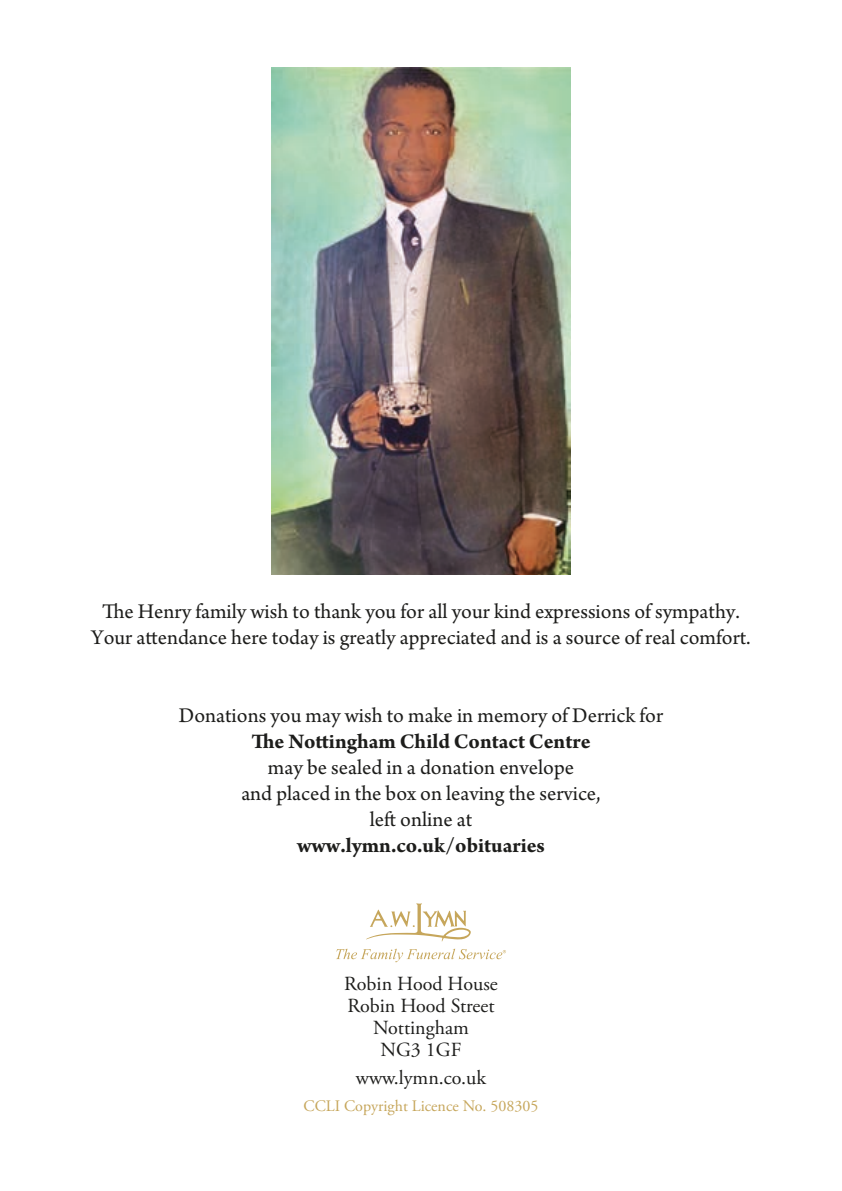
<style>
.page{position:relative;width:842px;height:1191px;background:#fff}
.page>*{position:absolute;margin:0;border:0;box-sizing:border-box;transform-origin:0 0}
.t1{font:22px/26px "Arno Pro";color:#1d1d1b;text-align:center}
.t2{font:700 22px "Arno Pro";color:#1d1d1b}
.t3{font:20px/22px "Adobe Garamond Pro";color:#1d1d1b;text-align:center}
.t4{font:16px "Adobe Garamond Pro";color:#c6a65b}
</style>
<div class="page">
<img style="left:272px;top:67px;width:298px;height:507px">
<svg style="left:336px;top:903px;width:170px;height:59px"></svg>
<p class="t1" style="left:91px;top:599px;width:661px">The Henry family wish to thank you for all your kind expressions of sympathy.<br>Your attendance here today is greatly appreciated and is a source of real comfort.</p>
<p class="t1" style="left:179px;top:703px;width:486px">Donations you may wish to make in memory of Derrick for</p>
<p class="t2" style="left:251px;top:728px;width:340px">The Nottingham Child Contact Centre</p>
<p class="t1" style="left:241px;top:755px;width:361px">may be sealed in a donation envelope<br>and placed in the box on leaving the service, left online at</p>
<p class="t2" style="left:297px;top:832px;width:249px">www.lymn.co.uk/obituaries</p>
<p class="t3" style="left:344px;top:973px;width:155px">Robin Hood House<br>Robin Hood Street<br>Nottingham<br>NG3 1GF</p>
<p class="t3" style="left:356px;top:1067px;width:132px">www.lymn.co.uk</p>
<p class="t4" style="left:304px;top:1096px;width:236px">CCLI Copyright Licence No. 508305</p>
</div>
